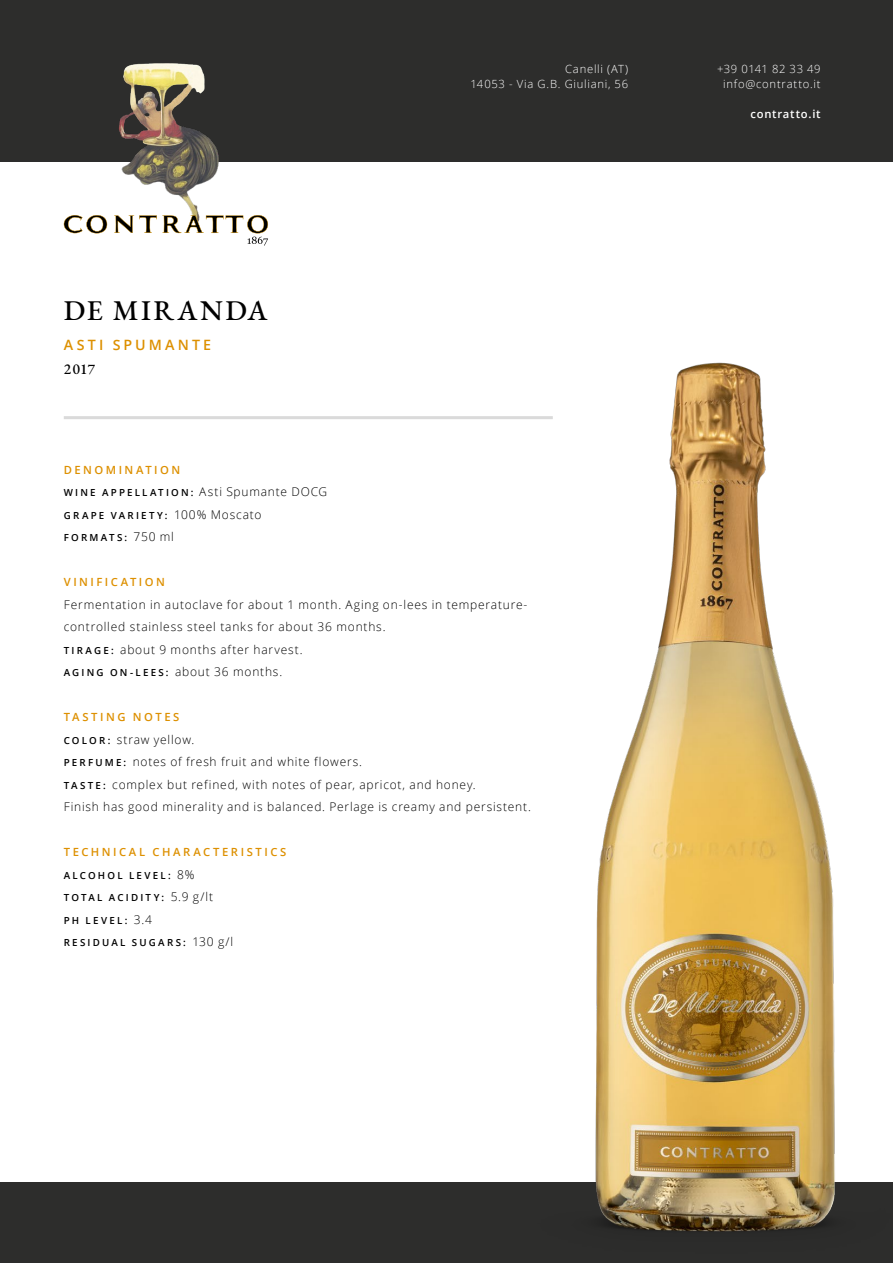
<style>
.page{position:relative;width:893px;height:1263px;background:#fff}
.page>*{position:absolute;margin:0;border:0;box-sizing:border-box;transform-origin:0 0}
.t1{font:500 28.5px "EB Garamond";letter-spacing:.09em;color:#000}
.t2{font:500 15px "EB Garamond";color:#000}
.t3{font:600 14.25px "Open Sans";letter-spacing:.215em;color:#dd9000}
.t4{font:300 12px/22.5px "Open Sans";letter-spacing:.065em;color:#000}
.t5{font:300 11.25px/15px "Open Sans";letter-spacing:.065em;color:#fff;text-align:right}
.t6{font:600 11.25px "Open Sans";letter-spacing:.22em;color:#dd9000}
.t7{font:600 11.25px "Open Sans";letter-spacing:.065em;color:#fff}
.t8{font:600 9.75px "Open Sans";letter-spacing:.225em;color:#000}
.s1{font-weight:300;font-size:12px}
.s2{font-weight:600;font-size:9.75px}
</style>
<div class="page">
<div style="left:0;top:0;width:893px;height:161px;background:#2d2d2c"></div>
<img style="left:107px;top:63px;width:118px;height:163px">
<svg style="left:114px;top:215px;width:154px;height:31px"></svg>
<svg style="left:64px;top:215px;width:43px;height:18px"></svg>
<div style="left:0;top:1182px;width:893px;height:81px;background:#2d2d2c"></div>
<hr style="left:64px;top:416px;width:489px;height:3px;background:#dadada">
<img style="left:552px;top:362px;width:283px;height:870px">
<h1 class="t1" style="left:64px;top:291px;width:205px">DE MIRANDA</h1>
<p class="t3" style="left:64px;top:335px;width:149px">ASTI SPUMANTE</p>
<p class="t2" style="left:64px;top:359px;width:33px">2017</p>
<p class="t5" style="left:470px;top:61px;width:159px">Canelli (AT)<br>14053 - Via G.B. Giuliani, 56</p>
<p class="t5" style="left:717px;top:61px;width:105px;text-align:center">+39 0141 82 33 49 info@contratto.it</p>
<p class="t7" style="left:750px;top:106px;width:72px">contratto.it</p>
<p class="t6" style="left:64px;top:462px;width:118px">DENOMINATION</p>
<p class="t8" style="left:64px;top:486px;width:265px">WINE APPELLATION: <span class="s1">Asti Spumante DOCG</span></p>
<p class="t8" style="left:64px;top:508px;width:199px">GRAPE VARIETY: <span class="s1">100% Moscato</span></p>
<p class="t8" style="left:64px;top:531px;width:112px">FORMATS: <span class="s1">750 ml</span></p>
<p class="t6" style="left:64px;top:574px;width:103px">VINIFICATION</p>
<p class="t4" style="left:64px;top:593px;width:465px">Fermentation in autoclave for about 1 month. Aging on-lees in temperature&shy;controlled stainless steel tanks for about 36 months.<br><span class="s2">T IR AG E :</span> about 9 months after harvest.<br><span class="s2">AGING ON-LEES:</span> about 36 months.</p>
<p class="t6" style="left:64px;top:709px;width:117px">TASTING NOTES</p>
<p class="t4" style="left:64px;top:728px;width:469px"><span class="s2">CO LO R :</span> straw yellow.<br><span class="s2">PE R F U M E :</span> notes of fresh fruit and white flowers.<br><span class="s2">TA S T E :</span> complex but refined, with notes of pear, apricot, and honey.<br>Finish has good minerality and is balanced. Perlage is creamy and persistent.</p>
<p class="t6" style="left:64px;top:844px;width:224px">TECHNICAL CHARACTERISTICS</p>
<p class="t8" style="left:64px;top:868px;width:132px">ALCOHOL LEVEL: <span class="s1">8%</span></p>
<p class="t8" style="left:64px;top:891px;width:151px">TOTAL ACIDITY: <span class="s1">5.9 g/lt</span></p>
<p class="t8" style="left:64px;top:913px;width:90px">PH LEVEL: <span class="s1">3.4</span></p>
<p class="t8" style="left:64px;top:936px;width:171px">RESIDUAL SUGARS: <span class="s1">130 g/l</span></p>
</div>
